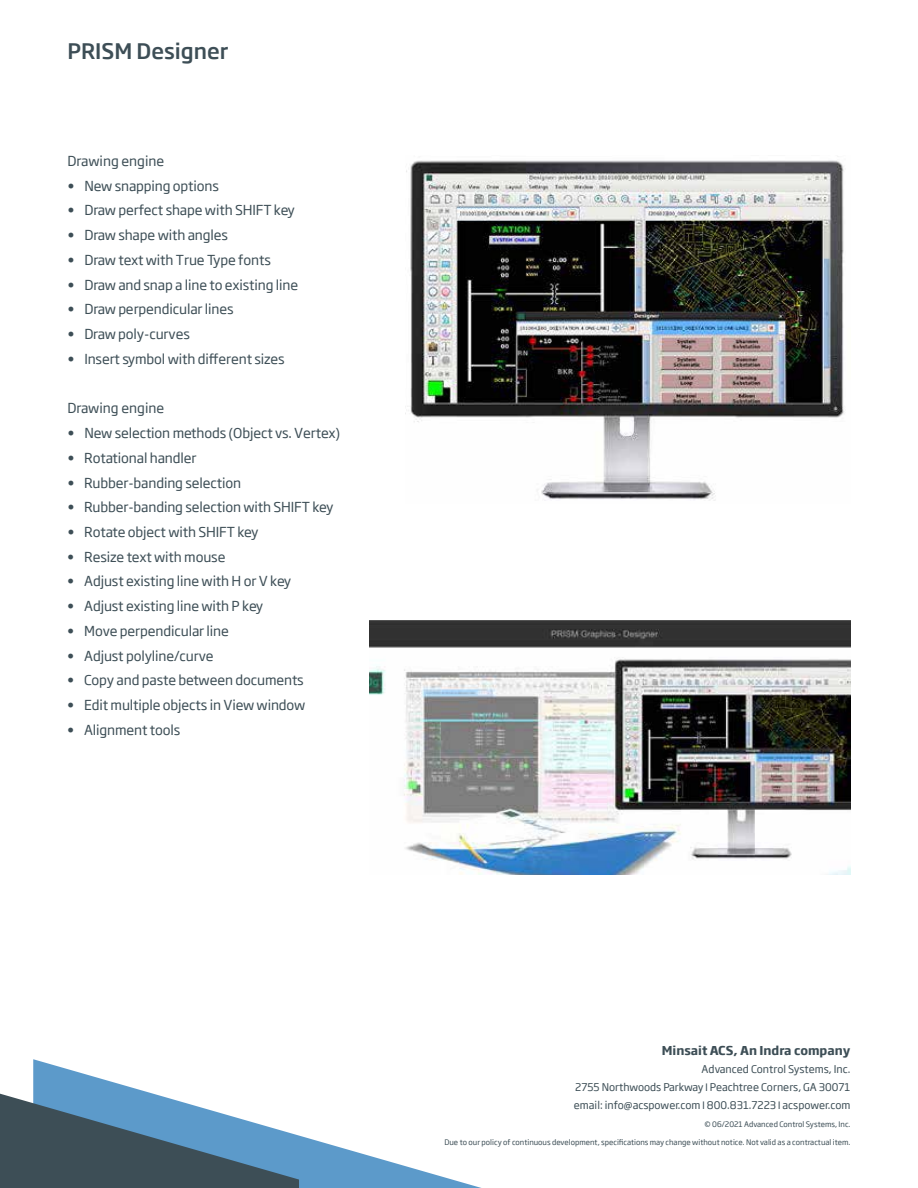
<style>
.page{position:relative;width:918px;height:1188px;background:#fff}
.page>*{position:absolute;margin:0;border:0;box-sizing:border-box;transform-origin:0 0}
.t1{font:500 21px "Soho Gothic Pro";color:#3d4e56}
.t2{font:13.5px "Soho Gothic Pro";letter-spacing:-.01em;color:#3d4e56}
.t3{font:700 12px "Soho Gothic Pro";color:#3d4e56}
.t4{font:10.5px/18px "Soho Gothic Pro";color:#3d4e56;text-align:justify}
.t5{font:7.5px "Soho Gothic Pro";color:#3d4e56}
.s1{font-family:"Arial"}
</style>
<div class="page">
<svg style="left:33px;top:1059px;width:448px;height:129px"></svg>
<svg style="left:0;top:1090px;width:299px;height:98px"></svg>
<img style="left:405px;top:160px;width:440px;height:341px">
<img style="left:370px;top:621px;width:480px;height:254px">
<h1 class="t1" style="left:68px;top:35px;width:163px">PRISM Designer</h1>
<p class="t2" style="left:68px;top:150px;width:98px">Drawing engine</p>
<p class="t2" style="left:68px;top:175px;width:153px">• New snapping options</p>
<p class="t2" style="left:67px;top:200px;width:229px">• Draw perfect shape with SHIFT key</p>
<p class="t2" style="left:67px;top:225px;width:162px">• Draw shape with angles</p>
<p class="t2" style="left:67px;top:249px;width:205px">• Draw text with True Type fonts</p>
<p class="t2" style="left:67px;top:274px;width:232px">• Draw and snap a line to existing line</p>
<p class="t2" style="left:67px;top:299px;width:168px">• Draw perpendicular lines</p>
<p class="t2" style="left:67px;top:324px;width:124px">• Draw poly-curves</p>
<p class="t2" style="left:67px;top:348px;width:219px">• Insert symbol with different sizes</p>
<p class="t2" style="left:67px;top:398px;width:98px">Drawing engine</p>
<p class="t2" style="left:67px;top:423px;width:275px">• New selection methods (Object vs. Vertex)</p>
<p class="t2" style="left:67px;top:447px;width:131px">• Rotational handler</p>
<p class="t2" style="left:67px;top:472px;width:175px">• Rubber-banding selection</p>
<p class="t2" style="left:67px;top:497px;width:268px">• Rubber-banding selection with SHIFT key</p>
<p class="t2" style="left:67px;top:522px;width:193px">• Rotate object with SHIFT key</p>
<p class="t2" style="left:67px;top:546px;width:160px">• Resize text with mouse</p>
<p class="t2" style="left:67px;top:571px;width:225px">• Adjust existing line with H or V key</p>
<p class="t2" style="left:67px;top:596px;width:197px">• Adjust existing line with P key</p>
<p class="t2" style="left:67px;top:621px;width:163px">• Move perpendicular line</p>
<p class="t2" style="left:67px;top:645px;width:148px">• Adjust polyline/curve</p>
<p class="t2" style="left:67px;top:670px;width:238px">• Copy and paste between documents</p>
<p class="t2" style="left:67px;top:695px;width:240px">• Edit multiple objects in View window</p>
<p class="t2" style="left:67px;top:720px;width:115px">• Alignment tools</p>
<p class="t3" style="left:662px;top:1041px;width:190px">Minsait ACS, An Indra company</p>
<p class="t4" style="left:574px;top:1059px;width:278px;text-indent:128px">Advanced Control Systems, Inc.<br>2755 Northwoods Parkway <span class="s1">l</span> Peachtree Corners, GA 30071 email: info@acspower.com <span class="s1">l</span> 800.831.7223 <span class="s1">l</span> acspower.com</p>
<p class="t5" style="left:705px;top:1118px;width:147px">© 06/2021 Advanced Control Systems, Inc.</p>
<p class="t5" style="left:444px;top:1136px;width:408px">Due to our policy of continuous development, specifications may change without notice. Not valid as a contractual item.</p>
</div>
